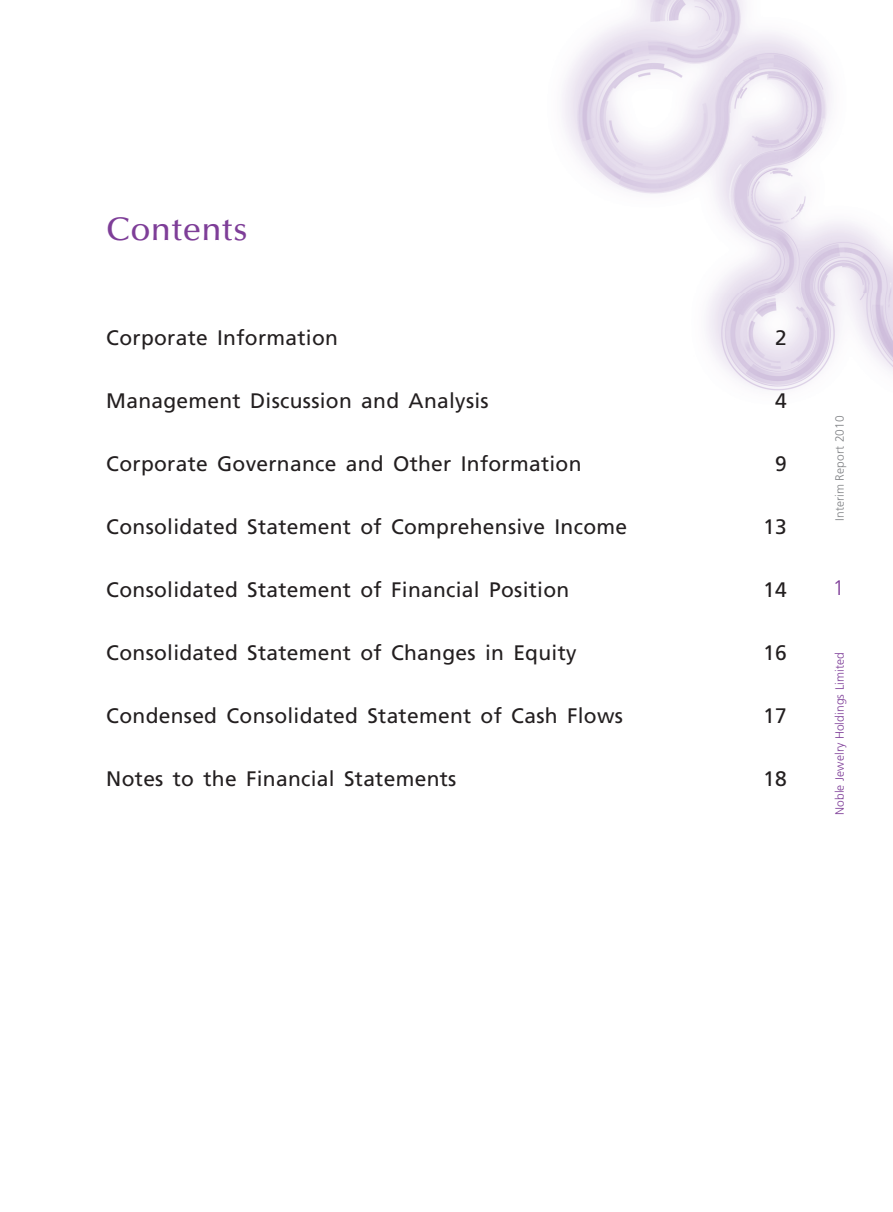
<style>
.page{position:relative;width:893px;height:1212px;background:#fff}
.page>*{position:absolute;margin:0;border:0;box-sizing:border-box;transform-origin:0 0}
.t1{font:500 33px "Optima LT Std";letter-spacing:.01em;color:#7e3e98}
.t2{font:21px "Frutiger LT Std";letter-spacing:.015em;color:#231f20}
.t3{font:300 21px "Frutiger LT Std";color:#7e3e98}
.t4{font:300 12px "Frutiger LT Std";letter-spacing:.01em;color:#7e3e98}
.t5{font:300 12px "Frutiger LT Std";letter-spacing:.01em;color:#808285}
</style>
<div class="page">
<img style="left:562px;top:0;width:331px;height:391px">
<h1 class="t1" style="left:106px;top:215px;width:143px">Contents</h1>
<p class="t2" style="left:106px;top:329px;width:233px">Corporate Information</p>
<p class="t2" style="left:775px;top:329px;width:13px">2</p>
<p class="t2" style="left:106px;top:392px;width:384px">Management Discussion and Analysis</p>
<p class="t2" style="left:775px;top:392px;width:13px">4</p>
<p class="t2" style="left:106px;top:455px;width:477px">Corporate Governance and Other Information</p>
<p class="t2" style="left:775px;top:455px;width:13px">9</p>
<p class="t2" style="left:106px;top:518px;width:522px">Consolidated Statement of Comprehensive Income</p>
<p class="t2" style="left:763px;top:518px;width:25px">13</p>
<p class="t2" style="left:106px;top:581px;width:465px">Consolidated Statement of Financial Position</p>
<p class="t2" style="left:763px;top:581px;width:25px">14</p>
<p class="t2" style="left:106px;top:644px;width:472px">Consolidated Statement of Changes in Equity</p>
<p class="t2" style="left:763px;top:644px;width:25px">16</p>
<p class="t2" style="left:106px;top:707px;width:518px">Condensed Consolidated Statement of Cash Flows</p>
<p class="t2" style="left:763px;top:707px;width:25px">17</p>
<p class="t2" style="left:106px;top:770px;width:352px">Notes to the Financial Statements</p>
<p class="t2" style="left:763px;top:770px;width:25px">18</p>
<p class="t5" style="left:835px;top:521px;width:107px;rotate:-90deg">Interim Report 2010</p>
<p class="t3" style="left:833px;top:579px;width:13px">1</p>
<p class="t4" style="left:835px;top:815px;width:164px;rotate:-90deg">Noble Jewelry Holdings Limited</p>
</div>
